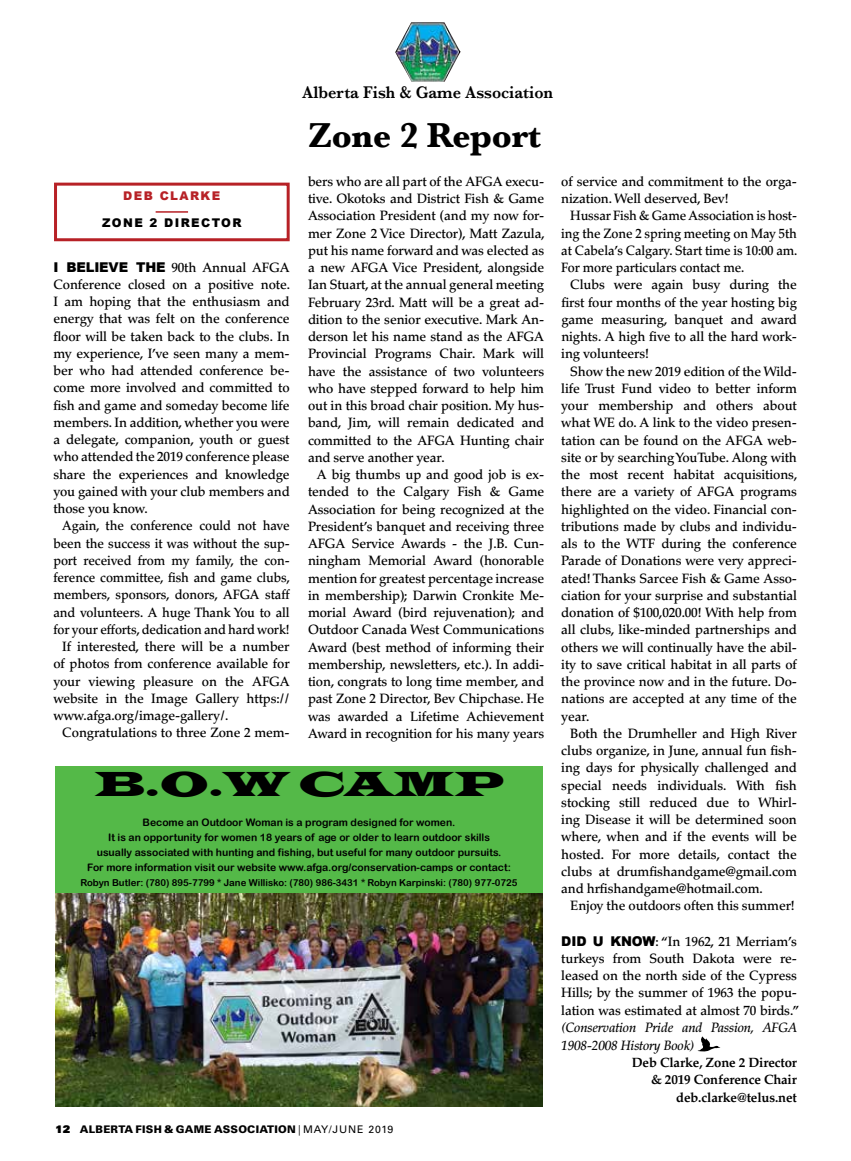
<style>
.page{position:relative;width:851px;height:1161px;background:#fff}
.page>*{position:absolute;margin:0;border:0;box-sizing:border-box;transform-origin:0 0}
.t1{font:700 36px "Baskerville";letter-spacing:-.01em;color:#000}
.t2{font:35.85px "Latin Wide";color:#000}
.t3{font:600 17.55px "Baskerville";color:#000;scale:.93 1}
.t4{font:500 13.5px/17.2px "Palatino LT Std";letter-spacing:-.01em;color:#000;text-align:justify}
.t5{font:500 13.5px/17.2px "Palatino LT Std";letter-spacing:-.01em;color:#000;text-align:justify;scale:.94 1}
.t6{font:700 13.5px/17.2px "Palatino LT Std";letter-spacing:-.01em;color:#000;text-align:right}
.t7{font:italic 500 13.5px/18px "Palatino LT Std";letter-spacing:-.01em;color:#000}
.t8{font:900 12px "Arial";letter-spacing:.12em;color:#000}
.t9{font:900 12px "Arial";letter-spacing:.12em;color:#b72126}
.t10{font:900 10.5px "Univers LT Std";letter-spacing:.02em;color:#000}
.t11{font:10.35px/15.1px "Arial Rounded MT Bold";color:#000;text-align:center}
.t12{font:9.6px "Arial Rounded MT Bold";color:#000}
.s1{font-family:"Arial";font-weight:900}
.s2{font-family:"Univers LT Std X Black";font-weight:400}
.s3{font-weight:400;font-stretch:condensed}
.s4{font-weight:400}
</style>
<div class="page">
<img style="left:395px;top:23px;width:16px;height:48px">
<div style="left:54px;top:183px;width:236px;height:58px;background:#fff;border:3px solid #b72126"></div>
<hr style="left:156px;top:211px;width:32px;height:2px;background:#b72126">
<svg style="left:697px;top:1036px;width:24px;height:15px"></svg>
<img style="left:56px;top:893px;width:486px;height:214px">
<div style="left:56px;top:766px;width:486px;height:26px;background:#57b947"></div>
<div style="left:56px;top:770px;width:486px;height:123px;background:#54b948"></div>
<p class="t9" style="left:123px;top:187px;width:98px">DEB CLARKE</p>
<p class="t8" style="left:102px;top:214px;width:141px">ZONE 2 DIRECTOR</p>
<p class="t4" style="left:53px;top:259px;width:238px"><span class="s1">I BELIEVE THE</span> 90th Annual AFGA Conference closed on a positive note.<br>I am hoping that the enthusiasm and energy that was felt on the conference floor will be taken back to the clubs. In my experience, I’ve seen many a mem&shy;ber who had attended conference be&shy;come more involved and committed to fish and game and someday become life members. In addition, whether you were a delegate, companion, youth or guest who attended the 2019 conference please share the experiences and knowledge you gained with your club members and those you know.</p>
<p class="t5" style="left:62px;top:517px;width:243px">Again, the conference could not have</p>
<p class="t5" style="left:53px;top:535px;width:253px">been the success it was without the sup-</p>
<p class="t5" style="left:53px;top:552px;width:253px">port received from my family, the con-</p>
<p class="t5" style="left:53px;top:569px;width:253px">ference committee, fish and game clubs,</p>
<p class="t5" style="left:53px;top:586px;width:253px">members, sponsors, donors, AFGA staff</p>
<p class="t5" style="left:53px;top:604px;width:253px">and volunteers. A huge Thank You to all</p>
<p class="t5" style="left:53px;top:621px;width:253px">for your efforts, dedication and hard work!</p>
<p class="t4" style="left:62px;top:638px;width:229px">If interested, there will be a number</p>
<p class="t4" style="left:53px;top:655px;width:238px">of photos from conference available for</p>
<p class="t4" style="left:53px;top:673px;width:238px">your viewing pleasure on the AFGA</p>
<p class="t4" style="left:53px;top:690px;width:238px">website in the Image Gallery https://</p>
<p class="t4" style="left:53px;top:707px;width:176px">www.afga.org/image-gallery/.</p>
<p class="t4" style="left:62px;top:724px;width:229px">Congratulations to three Zone 2 mem-</p>
<p class="t3" style="left:302px;top:80px;width:271px">Alberta Fish &amp; Game Association</p>
<h1 class="t1" style="left:308px;top:110px;width:234px">Zone 2 Report</h1>
<p class="t4" style="left:308px;top:173px;width:238px">bers who are all part of the AFGA execu&shy;tive. Okotoks and District Fish &amp; Game Association President (and my now for&shy;mer Zone 2 Vice Director), Matt Zazula, put his name forward and was elected as a new AFGA Vice President, alongside Ian Stuart, at the annual general meeting February 23rd. Matt will be a great ad&shy;dition to the senior executive. Mark An&shy;derson let his name stand as the AFGA Provincial Programs Chair. Mark will have the assistance of two volunteers who have stepped forward to help him out in this broad chair position. My hus&shy;band, Jim, will remain dedicated and committed to the AFGA Hunting chair and serve another year.</p>
<p class="t4" style="left:308px;top:466px;width:238px;text-indent:9px">A big thumbs up and good job is ex&shy;tended to the Calgary Fish &amp; Game Association for being recognized at the President’s banquet and receiving three AFGA Service Awards - the J.B. Cun&shy;ningham Memorial Award (honorable mention for greatest percentage increase in membership); Darwin Cronkite Me&shy;morial Award (bird rejuvenation); and Outdoor Canada West Communications Award (best method of informing their membership, newsletters, etc.). In addi&shy;tion, congrats to long time member, and past Zone 2 Director, Bev Chipchase. He was awarded a Lifetime Achievement Award in recognition for his many years</p>
<h2 class="t2" style="left:94px;top:761px;width:411px">B.O.W CAMP</h2>
<p class="t11" style="left:87px;top:814px;width:425px">Become an Outdoor Woman is a program designed for women.<br>It is an opportunity for women 18 years of age or older to learn outdoor skills<br>usually associated with hunting and fishing, but useful for many outdoor pursuits.<br>For more information visit our website www.afga.org/conservation-camps or contact:</p>
<p class="t12" style="left:80px;top:877px;width:438px">Robyn Butler: (780) 895-7799 * Jane Willisko: (780) 986-3431 * Robyn Karpinski: (780) 977-0725</p>
<p class="t4" style="left:561px;top:173px;width:237px">of service and commitment to the orga&shy;nization. Well deserved, Bev!</p>
<p class="t5" style="left:561px;top:207px;width:252px;text-indent:9px">Hussar Fish &amp; Game Association is host&shy;ing the Zone 2 spring meeting on May 5th at Cabela’s Calgary. Start time is 10:00 am.<br>For more particulars contact me.</p>
<p class="t4" style="left:561px;top:276px;width:237px;text-indent:9px">Clubs were again busy during the first four months of the year hosting big game measuring, banquet and award nights. A high five to all the hard work&shy;ing volunteers!</p>
<p class="t4" style="left:561px;top:363px;width:237px;text-indent:9px">Show the new 2019 edition of the Wild&shy;life Trust Fund video to better inform your membership and others about what WE do. A link to the video presen&shy;tation can be found on the AFGA web&shy;site or by searching YouTube. Along with the most recent habitat acquisitions, there are a variety of AFGA programs highlighted on the video. Financial con&shy;tributions made by clubs and individu&shy;als to the WTF during the conference Parade of Donations were very appreci&shy;ated! Thanks Sarcee Fish &amp; Game Asso&shy;ciation for your surprise and substantial donation of $100,020.00! With help from all clubs, like-minded partnerships and others we will continually have the abil&shy;ity to save critical habitat in all parts of the province now and in the future. Do&shy;nations are accepted at any time of the year.</p>
<p class="t4" style="left:561px;top:725px;width:237px;text-indent:9px">Both the Drumheller and High River clubs organize, in June, annual fun fish&shy;ing days for physically challenged and special needs individuals. With fish stocking still reduced due to Whirl&shy;ing Disease it will be determined soon where, when and if the events will be hosted. For more details, contact the clubs at drumfishandgame@gmail.com and hrfishandgame@hotmail.com.</p>
<p class="t4" style="left:570px;top:897px;width:226px">Enjoy the outdoors often this summer!</p>
<p class="t4" style="left:561px;top:933px;width:239px;text-align:left"><span class="s1">DID U KNOW</span>: “In 1962, 21 Merriam’s turkeys from South Dakota were re&shy;leased on the north side of the Cypress Hills; by the summer of 1963 the popu&shy;lation was estimated at almost 70 birds.”</p>
<p class="t7" style="left:561px;top:1019px;width:237px">(Conservation Pride and Passion, AFGA<br>1908-2008 History Book)</p>
<p class="t6" style="left:632px;top:1054px;width:166px">Deb Clarke, Zone 2 Director &amp; 2019 Conference Chair deb.clarke@telus.net</p>
<p class="t10" style="left:56px;top:1122px;width:339px"><span class="s2">12</span> ALBERTA FISH &amp; GAME ASSOCIATION <span class="s3">|</span> <span class="s4">MAY/JUNE 2019</span></p>
</div>
